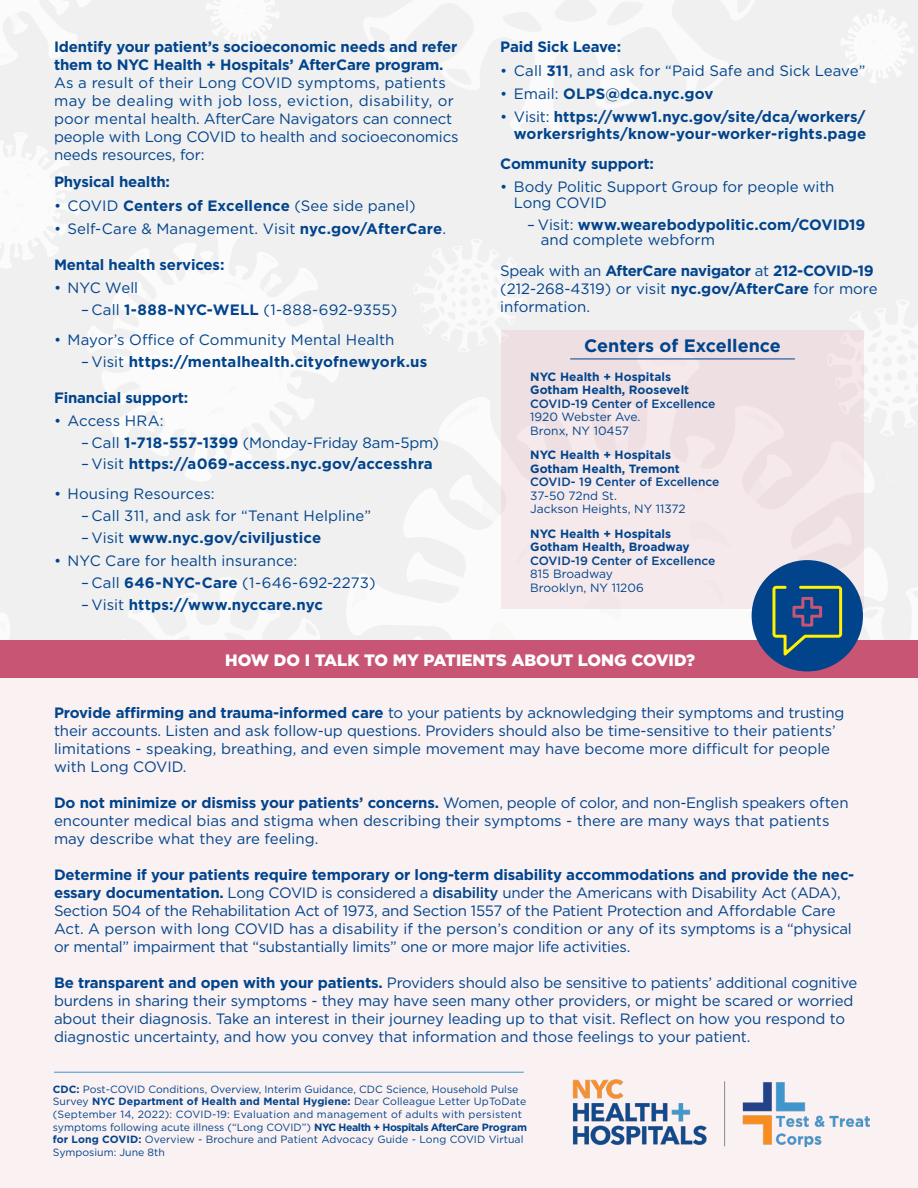
<style>
.page{position:relative;width:918px;height:1188px;background:#fff}
.page>*{position:absolute;margin:0;border:0;box-sizing:border-box;transform-origin:0 0}
.t1{font:700 18px "Gotham";color:#01448c}
.t2{font:900 16.5px "Gotham";color:#fff}
.t3{font:15px/18px "Gotham";letter-spacing:-.01em;color:#01448c}
.t4{font:700 15px/18px "Gotham";letter-spacing:-.01em;color:#01448c}
.t5{font:700 15px "Gotham";letter-spacing:.01em;color:#01448c}
.t6{font:15px "Gotham";letter-spacing:.01em;color:#01448c}
.text{font:700 12px "Gotham";color:#01448c}
.text-2{font:12px "Gotham";color:#01448c}
.text-3{font:500 12px "Gotham";color:#01448c}
.t7{font:10.5px/12.6px "Gotham";color:#01448c}
.s1{font-weight:700}
.s2{font-weight:400}
.s3{font-weight:500}
</style>
<div class="page">
<img style="left:0;top:0;width:918px;height:641px">
<div style="left:0;top:656px;width:918px;height:532px;background:#faf1f2"></div>
<div style="left:0;top:641px;width:918px;height:37px;background:#c95574"></div>
<img style="left:573px;top:1079px;width:297px;height:68px">
<div style="left:501px;top:330px;width:363px;height:279px;background:#f6e9eb"></div>
<hr style="left:54px;top:1072px;width:470px;height:1px;background:#4298cd">
<div style="left:752px;top:560px;width:110px;height:111px;background:#01448c;border-radius:50%"></div>
<svg style="left:772px;top:586px;width:70px;height:69px"></svg>
<hr style="left:570px;top:359px;width:225px;height:1px;background:#01448c">
<p class="t4" style="left:54px;top:38px;width:405px">Identify your patient’s socioeconomic needs and refer them to NYC Health + Hospitals’ AfterCare program.</p>
<p class="t3" style="left:54px;top:74px;width:406px">As a result of their Long COVID symptoms, patients may be dealing with job loss, eviction, disability, or poor mental health. AfterCare Navigators can connect people with Long COVID to health and socioeconomics needs resources, for:</p>
<p class="t4" style="left:54px;top:173px;width:118px">Physical health:</p>
<p class="t6" style="left:54px;top:196px;width:363px">• COVID <span class="s1">Centers of Excellence</span> (See side panel)</p>
<p class="t6" style="left:54px;top:219px;width:394px">• Self-Care &amp; Management. Visit <span class="s1">nyc.gov/AfterCare</span>.</p>
<p class="t4" style="left:54px;top:256px;width:172px">Mental health services:</p>
<p class="t3" style="left:54px;top:279px;width:86px">• NYC Well</p>
<p class="t6" style="left:81px;top:300px;width:318px">– Call <span class="s1">1-888-NYC-WELL</span> (1-888-692-9355)</p>
<p class="t3" style="left:54px;top:330px;width:342px">• Mayor’s Office of Community Mental Health</p>
<p class="t5" style="left:81px;top:351px;width:348px"><span class="s2">– Visit</span> https://mentalhealth.cityofnewyork.us</p>
<p class="t4" style="left:54px;top:388px;width:136px">Financial support:</p>
<p class="t3" style="left:54px;top:411px;width:111px">• Access HRA:</p>
<p class="t3" style="left:81px;top:433px;width:359px">– Call <span class="s1">1-718-557-1399</span> (Monday-Friday 8am-5pm)</p>
<p class="t5" style="left:81px;top:454px;width:353px"><span class="s2">– Visit</span> https://a069-access.nyc.gov/accesshra</p>
<p class="t3" style="left:54px;top:485px;width:162px">• Housing Resources:</p>
<p class="t6" style="left:81px;top:506px;width:292px">– Call 311, and ask for “Tenant Helpline”</p>
<p class="t5" style="left:81px;top:528px;width:242px"><span class="s2">– Visit</span> www.nyc.gov/civiljustice</p>
<p class="t3" style="left:54px;top:551px;width:245px">• NYC Care for health insurance:</p>
<p class="t3" style="left:81px;top:573px;width:296px">– Call <span class="s1">646-NYC-Care</span> (1-646-692-2273)</p>
<p class="t5" style="left:81px;top:594px;width:244px"><span class="s2">– Visit</span> https://www.nyccare.nyc</p>
<p class="t4" style="left:500px;top:38px;width:122px">Paid Sick Leave:</p>
<p class="t3" style="left:500px;top:61px;width:367px">• Call <span class="s1">311</span>, and ask for “Paid Safe and Sick Leave”</p>
<p class="t5" style="left:500px;top:84px;width:215px"><span class="s2">• Email:</span> OLPS@dca.nyc.gov</p>
<p class="t4" style="left:500px;top:109px;width:368px;line-height:16.5px;text-align:right"><span class="s2">• Visit:</span> https://www1.nyc.gov/site/dca/workers/ workersrights/know-your-worker-rights.page</p>
<p class="t4" style="left:500px;top:154px;width:155px">Community support:</p>
<p class="t3" style="left:514px;top:178px;width:322px;line-height:16.5px;text-indent:-14px">• Body Politic Support Group for people with<br>Long COVID</p>
<p class="t4" style="left:541px;top:217px;width:326px;line-height:15px;text-indent:-14px"><span class="s2">– Visit:</span> www.wearebodypolitic.com/COVID19 <span class="s2">and complete webform</span></p>
<p class="t3" style="left:500px;top:261px;width:379px">Speak with an <span class="s1">AfterCare navigator</span> at <span class="s1">212-COVID-19 </span>(212-268-4319) or visit <span class="s1">nyc.gov/AfterCare</span> for more information.</p>
<p class="t1" style="left:584px;top:334px;width:198px">Centers of Excellence</p>
<p class="text" style="left:530px;top:369px;width:142px">NYC Health + Hospitals</p>
<p class="text" style="left:530px;top:382px;width:160px">Gotham Health, Roosevelt</p>
<p class="text-3" style="left:530px;top:396px;width:187px">COVID-19 Center of Excellence</p>
<p class="text-2" style="left:530px;top:410px;width:112px">1920 Webster Ave.</p>
<p class="text-2" style="left:530px;top:423px;width:100px">Bronx, NY 10457</p>
<p class="text" style="left:530px;top:447px;width:142px">NYC Health + Hospitals</p>
<p class="text" style="left:530px;top:461px;width:151px">Gotham Health, Tremont</p>
<p class="text-3" style="left:530px;top:474px;width:191px">COVID- 19 Center of Excellence</p>
<p class="text-2" style="left:530px;top:488px;width:88px">37-50 72nd St.</p>
<p class="text-2" style="left:530px;top:501px;width:157px">Jackson Heights, NY 11372</p>
<p class="text" style="left:530px;top:525px;width:142px">NYC Health + Hospitals</p>
<p class="text" style="left:530px;top:539px;width:161px">Gotham Health, Broadway</p>
<p class="text-3" style="left:530px;top:553px;width:187px">COVID-19 Center of Excellence</p>
<p class="text-2" style="left:530px;top:566px;width:84px">815 Broadway</p>
<p class="text-2" style="left:530px;top:580px;width:115px">Brooklyn, NY 11206</p>
<p class="t2" style="left:225px;top:650px;width:471px">HOW DO I TALK TO MY PATIENTS ABOUT LONG COVID?</p>
<p class="t3" style="left:54px;top:703px;width:792px"><span class="s1">Provide affirming and trauma-informed care</span> to your patients by acknowledging their symptoms and trusting their accounts. Listen and ask follow-up questions. Providers should also be time-sensitive to their patients’ limitations - speaking, breathing, and even simple movement may have become more difficult for people with Long COVID.</p>
<p class="t3" style="left:54px;top:793px;width:796px"><span class="s1">Do not minimize or dismiss your patients’ concerns.</span> Women, people of color, and non-English speakers often encounter medical bias and stigma when describing their symptoms - there are many ways that patients may describe what they are feeling.</p>
<p class="t3" style="left:54px;top:865px;width:802px"><span class="s1">Determine if your patients require temporary or long-term disability accommodations and provide the nec&shy;essary documentation.</span> Long COVID is considered a <span class="s3">disability</span> under the Americans with Disability Act (ADA), Section 504 of the Rehabilitation Act of 1973, and Section 1557 of the Patient Protection and Affordable Care Act. A person with long COVID has a disability if the person’s condition or any of its symptoms is a “physical or mental” impairment that “substantially limits” one or more major life activities.</p>
<p class="t3" style="left:54px;top:973px;width:805px"><span class="s1">Be transparent and open with your patients.</span> Providers should also be sensitive to patients’ additional cognitive burdens in sharing their symptoms - they may have seen many other providers, or might be scared or worried about their diagnosis. Take an interest in their journey leading up to that visit. Reflect on how you respond to diagnostic uncertainty, and how you convey that information and those feelings to your patient.</p>
<p class="t7" style="left:53px;top:1082px;width:476px"><span class="s1">CDC:</span> Post-COVID Conditions, Overview, Interim Guidance, CDC Science, Household Pulse Survey <span class="s1">NYC Department of Health and Mental Hygiene:</span> Dear Colleague Letter UpToDate (September 14, 2022): COVID-19: Evaluation and management of adults with persistent symptoms following acute illness (“Long COVID”) <span class="s1">NYC Health + Hospitals AfterCare Program for Long COVID:</span> Overview - Brochure and Patient Advocacy Guide - Long COVID Virtual Symposium: June 8th</p>
</div>
